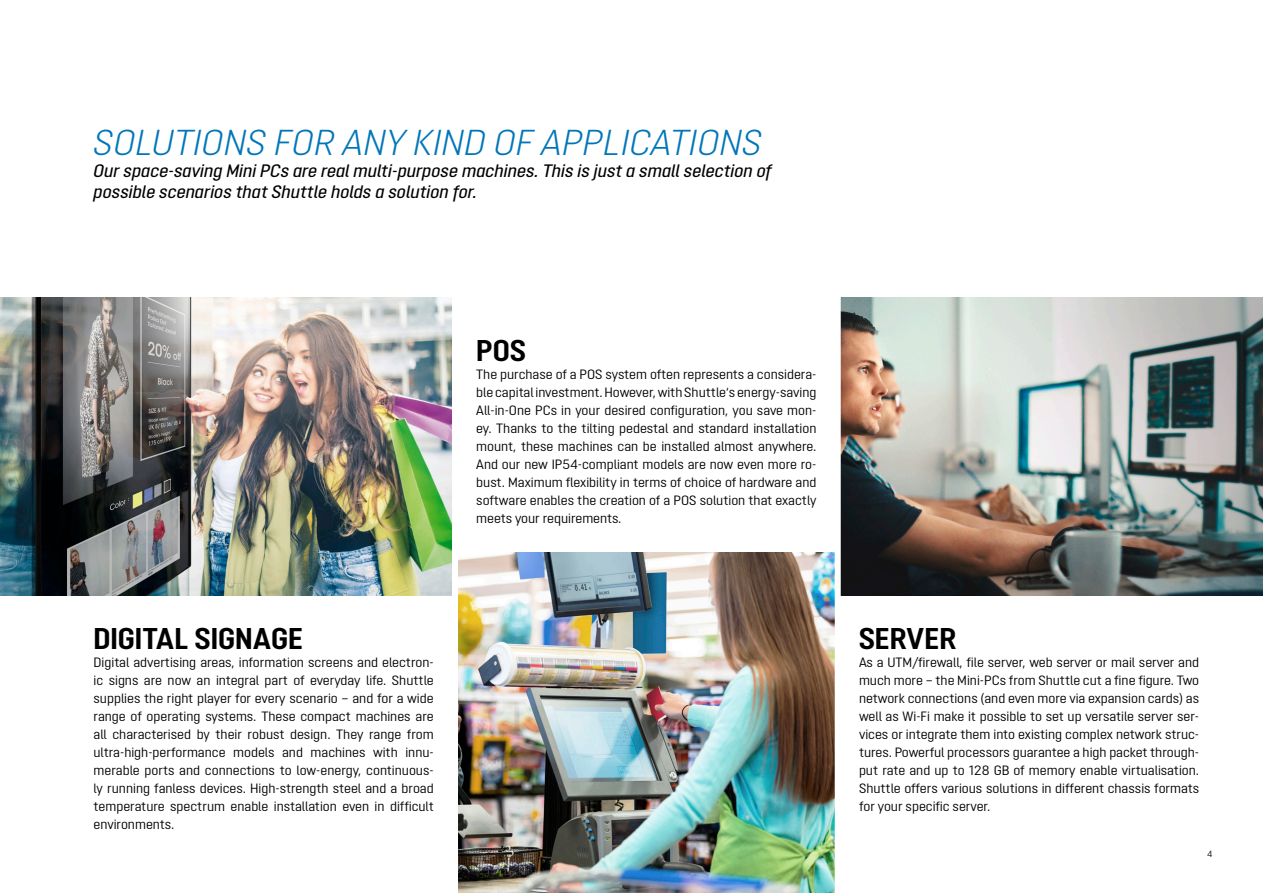
<style>
.page{position:relative;width:1263px;height:893px;background:#fff}
.page>*{position:absolute;margin:0;border:0;box-sizing:border-box;transform-origin:0 0}
.t1{font:italic 300 36px "Opinion Pro";color:#0076b8}
.t2{font:700 30px "Opinion Pro";letter-spacing:-.005em;color:#000}
.t3{font:italic 500 18px/21px "Opinion Pro";color:#000}
.t4{font:13.5px/18px "Opinion Pro";color:#000;text-align:justify}
.t5{font:9px "Opinion Pro";color:#000}
</style>
<div class="page">
<img style="left:458px;top:553px;width:377px;height:340px">
<img style="left:841px;top:298px;width:422px;height:297px">
<img style="left:0;top:298px;width:452px;height:297px">
<h1 class="t1" style="left:94px;top:122px;width:670px">SOLUTIONS FOR ANY KIND OF APPLICATIONS</h1>
<h3 class="t3" style="left:94px;top:160px;width:679px">Our space-saving Mini PCs are real multi-purpose machines. This is just a small selection of possible scenarios that Shuttle holds a solution for.</h3>
<h2 class="t2" style="left:94px;top:621px;width:211px">DIGITAL SIGNAGE</h2>
<p class="t4" style="left:94px;top:653px;width:342px">Digital advertising areas, information screens and electron&shy;ic signs are now an integral part of everyday life. Shuttle supplies the right player for every scenario – and for a wide range of operating systems. These compact machines are all characterised by their robust design. They range from ultra-high-performance models and machines with innu&shy;merable ports and connections to low-energy, continuous&shy;ly running fanless devices. High-strength steel and a broad temperature spectrum enable installation even in difficult environments.</p>
<h2 class="t2" style="left:476px;top:333px;width:51px">POS</h2>
<p class="t4" style="left:476px;top:365px;width:342px">The purchase of a POS system often represents a considera&shy;ble capital investment. However, with Shuttle‘s energy-saving All-in-One PCs in your desired configuration, you save mon&shy;ey. Thanks to the tilting pedestal and standard installation mount, these machines can be installed almost anywhere.<br>And our new IP54-compliant models are now even more ro&shy;bust. Maximum flexibility in terms of choice of hardware and software enables the creation of a POS solution that exactly meets your requirements.</p>
<h2 class="t2" style="left:859px;top:621px;width:99px">SERVER</h2>
<p class="t4" style="left:859px;top:653px;width:342px">As a UTM/firewall, file server, web server or mail server and much more – the Mini-PCs from Shuttle cut a fine figure. Two network connections (and even more via expansion cards) as well as Wi-Fi make it possible to set up versatile server ser&shy;vices or integrate them into existing complex network struc&shy;tures. Powerful processors guarantee a high packet through&shy;put rate and up to 128 GB of memory enable virtualisation.<br>Shuttle offers various solutions in different chassis formats for your specific server.</p>
<p class="t5" style="left:1207px;top:849px;width:7px">4</p>
</div>
